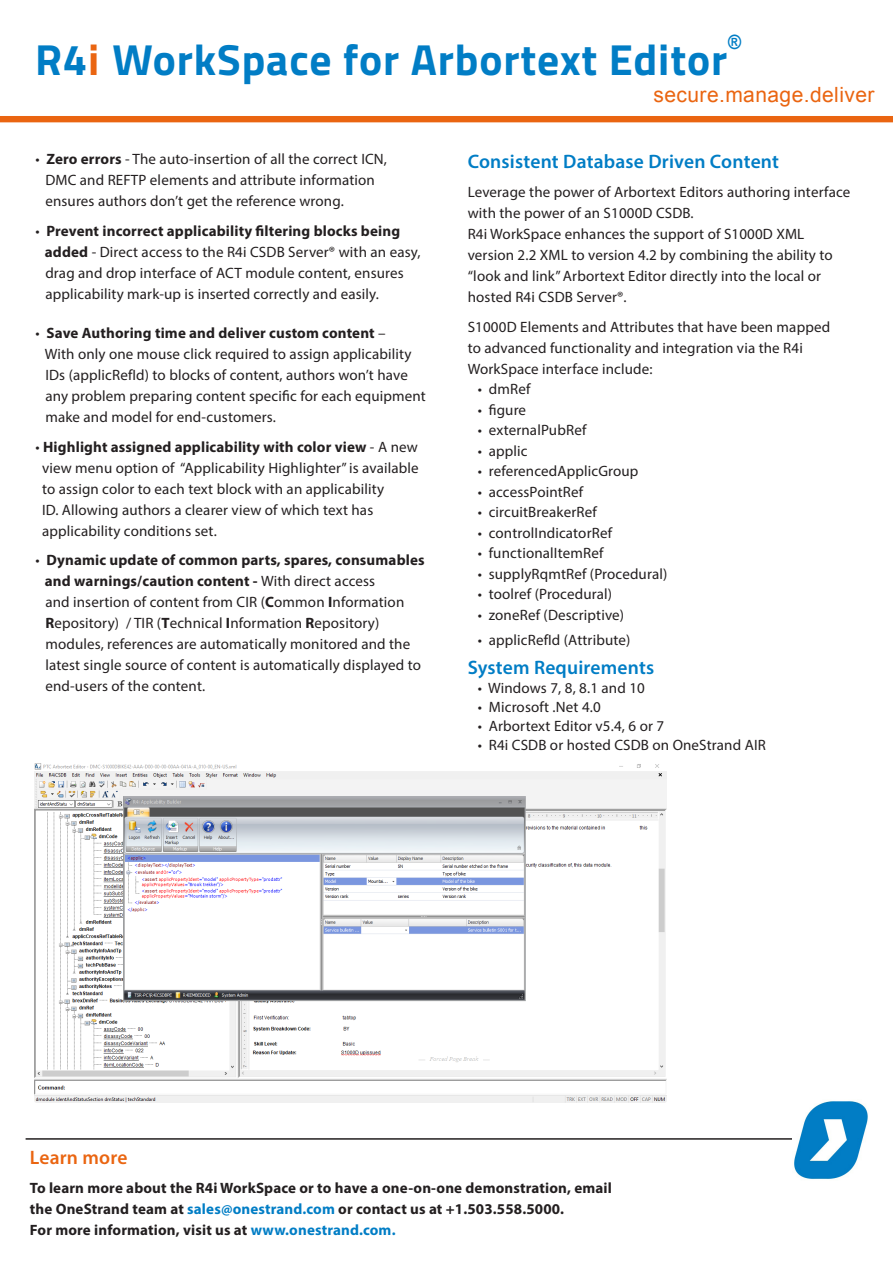
<style>
.page{position:relative;width:893px;height:1263px;background:#fff}
.page>*{position:absolute;margin:0;border:0;box-sizing:border-box;transform-origin:0 0}
.Sub_sub_heading{font:700 43.5px "Titillium Web";letter-spacing:.02em;color:#017dc5}
.Sub_sub_heading-2{font:21px "Arial";letter-spacing:.02em;color:#ea6511}
.Sub_sub_heading-3{font:700 19.8px "Arial";color:#017dc5;scale:.89 1}
.Body_Text{font:600 19.5px "Myriad Pro";letter-spacing:.01em;color:#017dc5}
.Sub_heading{font:600 19.5px "Myriad Pro";letter-spacing:.01em;color:#ea6511}
.Body_Text-2{font:15px/21px "Myriad Pro";letter-spacing:.01em;color:#231f20}
.Body_Text-3{font:700 15px/21px "Myriad Pro";letter-spacing:.01em;color:#231f20}
.s1{color:#ea6511}
.s2{font-weight:700}
.s3{color:#017dc5}
</style>
<div class="page">
<img style="left:34px;top:763px;width:632px;height:339px">
<div style="left:0;top:116px;width:893px;height:6px;background:#ea6511"></div>
<hr style="left:26px;top:1138px;width:766px;height:2px;background:#231f20">
<img style="left:794px;top:1101px;width:74px;height:78px">
<p class="Sub_sub_heading-3" style="left:728px;top:29px;width:16px">®</p>
<p class="Sub_sub_heading" style="left:35px;top:27px;width:694px">R4<span class="s1">i</span> WorkSpace for Arbortext Editor</p>
<p class="Body_Text-2" style="left:45px;top:149px;width:343px;text-indent:-10px">• <span class="s2">Zero errors</span> - The auto-insertion of all the correct ICN,<br>DMC and REFTP elements and attribute information ensures authors don’t get the reference wrong.</p>
<p class="Body_Text-2" style="left:45px;top:220px;width:377px;text-indent:-10px">• <span class="s2">Prevent incorrect applicability filtering blocks being added</span> - Direct access to the R4i CSDB Server® with an easy, drag and drop interface of ACT module content, ensures applicability mark-up is inserted correctly and easily.</p>
<p class="Body_Text-2" style="left:45px;top:323px;width:383px;text-indent:-9px">• <span class="s2">Save Authoring time and deliver custom content</span> –<br>With only one mouse click required to assign applicability IDs (applicRefId) to blocks of content, authors won’t have any problem preparing content specific for each equipment make and model for end-customers.</p>
<p class="Body_Text-2" style="left:42px;top:436px;width:378px;text-indent:-7px">• <span class="s2">Highlight assigned applicability with color view</span> - A new view menu option of “Applicability Highlighter” is available to assign color to each text block with an applicability<br>ID. Allowing authors a clearer view of which text has applicability conditions set.</p>
<p class="Body_Text-2" style="left:45px;top:550px;width:381px;text-indent:-10px">• <span class="s2">Dynamic update of common parts, spares, consumables and warnings/caution content -</span> With direct access<br>and insertion of content from CIR (<span class="s2">C</span>ommon <span class="s2">I</span>nformation <span class="s2">R</span>epository) / TIR (<span class="s2">T</span>echnical <span class="s2">I</span>nformation <span class="s2">R</span>epository) modules, references are automatically monitored and the latest single source of content is automatically displayed to end-users of the content.</p>
<p class="Sub_sub_heading-2" style="left:654px;top:81px;width:222px">secure.manage.deliver</p>
<p class="Body_Text" style="left:468px;top:149px;width:313px">Consistent Database Driven Content</p>
<p class="Body_Text-2" style="left:468px;top:181px;width:384px">Leverage the power of Arbortext Editors authoring interface with the power of an S1000D CSDB.<br>R4i WorkSpace enhances the support of S1000D XML version 2.2 XML to version 4.2 by combining the ability to “look and link” Arbortext Editor directly into the local or hosted R4i CSDB Server®.</p>
<p class="Body_Text-2" style="left:468px;top:316px;width:364px">S1000D Elements and Attributes that have been mapped to advanced functionality and integration via the R4i<br>WorkSpace interface include:</p>
<p class="Body_Text-2" style="left:478px;top:378px;width:54px">• dmRef</p>
<p class="Body_Text-2" style="left:478px;top:399px;width:50px">• figure</p>
<p class="Body_Text-2" style="left:478px;top:419px;width:110px">• externalPubRef</p>
<p class="Body_Text-2" style="left:478px;top:440px;width:51px">• applic</p>
<p class="Body_Text-2" style="left:478px;top:460px;width:162px">• referencedApplicGroup</p>
<p class="Body_Text-2" style="left:478px;top:481px;width:107px">• accessPointRef</p>
<p class="Body_Text-2" style="left:478px;top:501px;width:120px">• circuitBreakerRef</p>
<p class="Body_Text-2" style="left:478px;top:522px;width:136px">• controlIndicatorRef</p>
<p class="Body_Text-2" style="left:478px;top:542px;width:127px">• functionalItemRef</p>
<p class="Body_Text-2" style="left:478px;top:563px;width:191px">• supplyRqmtRef (Procedural)</p>
<p class="Body_Text-2" style="left:478px;top:583px;width:136px">• toolref (Procedural)</p>
<p class="Body_Text-2" style="left:478px;top:604px;width:148px">• zoneRef (Descriptive)</p>
<p class="Body_Text-2" style="left:478px;top:629px;width:154px">• applicRefId (Attribute)</p>
<p class="Body_Text" style="left:468px;top:655px;width:188px">System Requirements</p>
<p class="Body_Text-2" style="left:478px;top:677px;width:169px">• Windows 7, 8, 8.1 and 10</p>
<p class="Body_Text-2" style="left:478px;top:697px;width:125px">• Microsoft .Net 4.0</p>
<p class="Body_Text-2" style="left:478px;top:716px;width:188px">• Arbortext Editor v5.4, 6 or 7</p>
<p class="Body_Text-2" style="left:478px;top:735px;width:290px">• R4i CSDB or hosted CSDB on OneStrand AIR</p>
<p class="Sub_heading" style="left:30px;top:1145px;width:99px">Learn more</p>
<p class="Body_Text-3" style="left:30px;top:1177px;width:583px">To learn more about the R4i WorkSpace or to have a one-on-one demonstration, email the OneStrand team at <span class="s3">sales@onestrand.com</span> or contact us at +1.503.558.5000.<br>For more information, visit us at <span class="s3">www.onestrand.com.</span></p>
</div>
